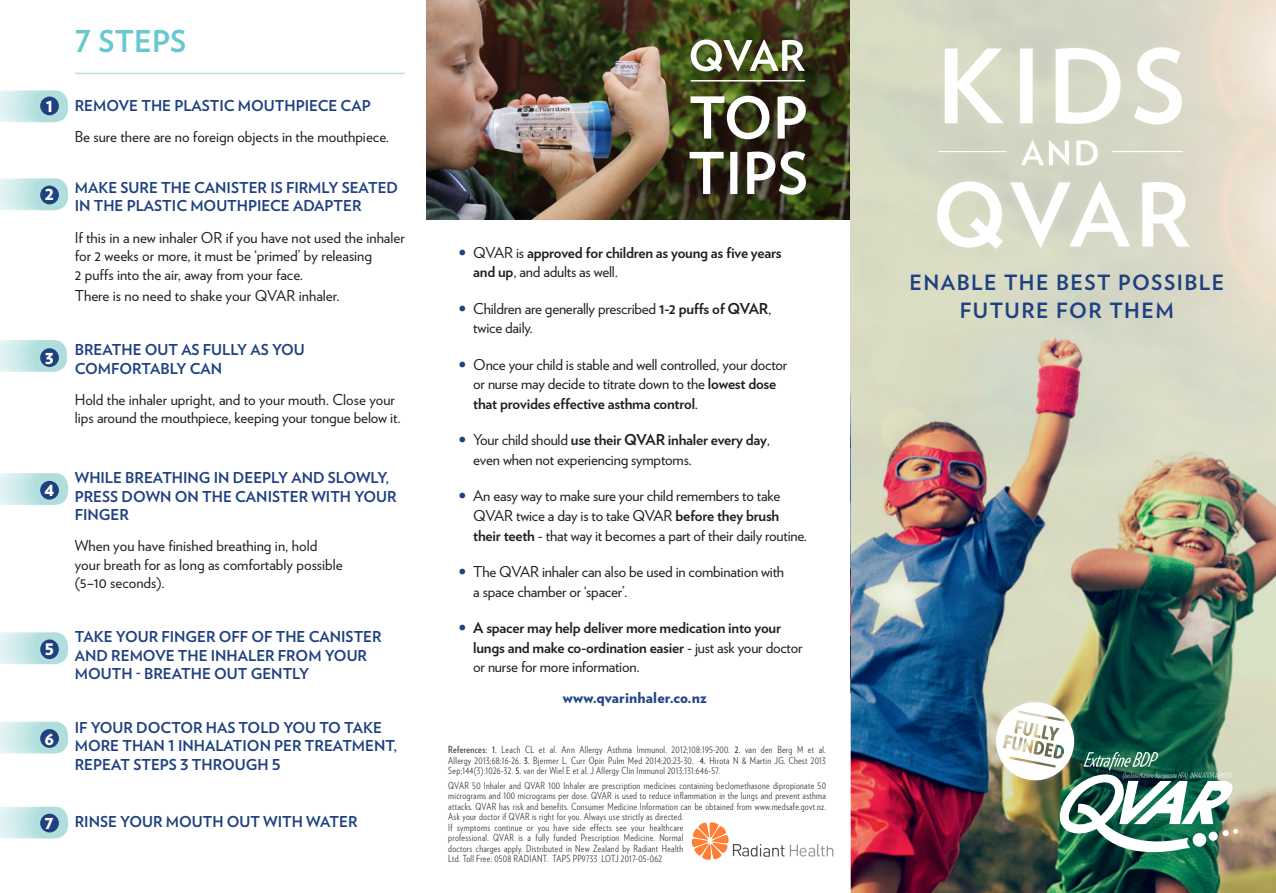
<style>
.page{position:relative;width:1276px;height:893px;background:#fff}
.page>*{position:absolute;margin:0;border:0;box-sizing:border-box;transform-origin:0 0}
.t1{font:700 30px "Verlag";letter-spacing:.005em;color:#67c9cf}
.t2{font:700 21px/28.3px "Verlag";letter-spacing:.07em;color:#1f417f;text-align:center}
.BULLETS{font:900 15.9px "Verlag";color:#fff;scale:.94 1}
.BULLETS-2{font:900 15.15px "Verlag";color:#fff}
.BODY_COPY{font:15px/19.5px "Verlag";letter-spacing:-.01em;color:#231f20}
.BODY_COPY-2{font:700 15px/18.5px "Verlag";color:#1f417f}
.t3{font:700 15px/19.5px "Verlag";letter-spacing:-.015em;color:#231f20}
.t4{font:900 15px "Verlag";letter-spacing:.01em;color:#224787}
.BODY_COPY-3{font:300 9.75px/10.5px "Verlag Condensed";letter-spacing:.03em;color:#231f20;text-align:justify}
.s1{font-weight:900;color:#1f417f}
.s2{font-weight:400}
.s3{font-weight:700}
</style>
<div class="page">
<svg style="left:0;top:90px;width:68px;height:32px;background:#c5e6e6"></svg>
<svg style="left:0;top:178px;width:68px;height:32px;background:#c5e6e6"></svg>
<svg style="left:0;top:340px;width:67px;height:32px;background:#c5e7e6"></svg>
<svg style="left:0;top:473px;width:68px;height:32px;background:#c6e7e6"></svg>
<svg style="left:0;top:632px;width:68px;height:32px;background:#c6e7e6"></svg>
<svg style="left:0;top:722px;width:68px;height:31px;background:#c5e7e6"></svg>
<svg style="left:0;top:807px;width:68px;height:31px;background:#c5e6e6"></svg>
<img style="left:850px;top:75px;width:426px;height:818px">
<img style="left:983px;top:690px;width:255px;height:169px">
<svg style="left:692px;top:822px;width:92px;height:38px"></svg>
<svg style="left:790px;top:844px;width:43px;height:12px"></svg>
<img style="left:426px;top:0;width:424px;height:220px">
<svg style="left:689px;top:151px;width:117px;height:44px"></svg>
<svg style="left:690px;top:96px;width:116px;height:43px"></svg>
<svg style="left:690px;top:40px;width:115px;height:32px"></svg>
<div style="left:40px;top:814px;width:19px;height:18px;background:#1f417f;border-radius:50%"></div>
<div style="left:40px;top:729px;width:19px;height:19px;background:#1f417f;border-radius:50%"></div>
<div style="left:40px;top:639px;width:19px;height:20px;background:#1f417f;border-radius:50%"></div>
<div style="left:40px;top:481px;width:19px;height:19px;background:#1f417f;border-radius:50%"></div>
<div style="left:40px;top:348px;width:19px;height:19px;background:#1f417f;border-radius:50%"></div>
<div style="left:40px;top:186px;width:19px;height:18px;background:#1f417f;border-radius:50%"></div>
<div style="left:40px;top:97px;width:19px;height:18px;background:#1f417f;border-radius:50%"></div>
<div style="left:927px;top:38px;width:271px;height:219px;background:#d3d6c3"></div>
<svg style="left:937px;top:181px;width:252px;height:68px"></svg>
<svg style="left:1021px;top:140px;width:77px;height:26px"></svg>
<svg style="left:944px;top:47px;width:238px;height:77px"></svg>
<hr style="left:939px;top:151px;width:67px;height:1px;background:#fff">
<hr style="left:1112px;top:151px;width:70px;height:1px;background:#fff">
<hr style="left:691px;top:80px;width:113px;height:2px;background:#fff">
<hr style="left:76px;top:73px;width:328px;height:1px;background:#b5e1e5">
<p class="BULLETS-2" style="left:46px;top:94px;width:9px">1</p>
<p class="BULLETS-2" style="left:45px;top:182px;width:11px">2</p>
<p class="BULLETS-2" style="left:45px;top:346px;width:11px">3</p>
<p class="BULLETS-2" style="left:45px;top:478px;width:11px">4</p>
<p class="BULLETS" style="left:45px;top:636px;width:11px">5</p>
<p class="BULLETS-2" style="left:45px;top:726px;width:11px">6</p>
<p class="BULLETS-2" style="left:45px;top:811px;width:11px">7</p>
<h1 class="t1" style="left:75px;top:17px;width:113px">7 STEPS</h1>
<p class="BODY_COPY-2" style="left:75px;top:95px;width:297px">REMOVE THE PLASTIC MOUTHPIECE CAP</p>
<p class="BODY_COPY" style="left:75px;top:126px;width:316px">Be sure there are no foreign objects in the mouthpiece.</p>
<p class="BODY_COPY-2" style="left:75px;top:178px;width:325px">MAKE SURE THE CANISTER IS FIRMLY SEATED<br>IN THE PLASTIC MOUTHPIECE ADAPTER</p>
<p class="BODY_COPY" style="left:75px;top:227px;width:331px;line-height:18.5px">If this in a new inhaler OR if you have not used the inhaler for 2 weeks or more, it must be ‘primed’ by releasing<br>2 puffs into the air, away from your face.</p>
<p class="BODY_COPY" style="left:75px;top:285px;width:266px">There is no need to shake your QVAR inhaler.</p>
<p class="BODY_COPY-2" style="left:75px;top:340px;width:231px">BREATHE OUT AS FULLY AS YOU<br>COMFORTABLY CAN</p>
<p class="BODY_COPY" style="left:75px;top:390px;width:327px;line-height:18.5px">Hold the inhaler upright, and to your mouth. Close your lips around the mouthpiece, keeping your tongue below it.</p>
<p class="BODY_COPY-2" style="left:75px;top:468px;width:323px">WHILE BREATHING IN DEEPLY AND SLOWLY,<br>PRESS DOWN ON THE CANISTER WITH YOUR<br>FINGER</p>
<p class="BODY_COPY" style="left:75px;top:536px;width:269px;line-height:18.5px">When you have finished breathing in, hold your breath for as long as comfortably possible (5–10 seconds).</p>
<p class="BODY_COPY-2" style="left:75px;top:627px;width:308px">TAKE YOUR FINGER OFF OF THE CANISTER<br>AND REMOVE THE INHALER FROM YOUR<br>MOUTH - BREATHE OUT GENTLY</p>
<p class="BODY_COPY-2" style="left:75px;top:718px;width:324px">IF YOUR DOCTOR HAS TOLD YOU TO TAKE<br>MORE THAN 1 INHALATION PER TREATMENT,<br>REPEAT STEPS 3 THROUGH 5</p>
<p class="BODY_COPY-2" style="left:75px;top:811px;width:284px">RINSE YOUR MOUTH OUT WITH WATER</p>
<p class="t3" style="left:473px;top:242px;width:310px;text-indent:-15px"><span class="s1">•</span> <span class="s2">QVAR is</span> approved for children as young as five years and up<span class="s2">, and adults as well.</span></p>
<p class="BODY_COPY" style="left:473px;top:298px;width:300px;text-indent:-15px"><span class="s1">•</span> Children are generally prescribed <span class="s3">1-2 puffs of QVAR</span>, twice daily.</p>
<p class="BODY_COPY" style="left:473px;top:354px;width:315px;text-indent:-15px"><span class="s1">•</span> Once your child is stable and well controlled, your doctor or nurse may decide to titrate down to the <span class="s3">lowest dose that provides effective asthma control</span>.</p>
<p class="BODY_COPY" style="left:473px;top:430px;width:298px;text-indent:-15px"><span class="s1">•</span> Your child should <span class="s3">use their QVAR inhaler every day</span>, even when not experiencing symptoms.</p>
<p class="BODY_COPY" style="left:473px;top:486px;width:335px;text-indent:-15px"><span class="s1">•</span> An easy way to make sure your child remembers to take<br>QVAR twice a day is to take QVAR <span class="s3">before they brush their teeth</span> - that way it becomes a part of their daily routine.</p>
<p class="BODY_COPY" style="left:473px;top:561px;width:312px;text-indent:-15px"><span class="s1">•</span> The QVAR inhaler can also be used in combination with a space chamber or ‘spacer’.</p>
<p class="t3" style="left:473px;top:617px;width:331px;text-indent:-15px"><span class="s1">•</span> A spacer may help deliver more medication into your lungs and make co-ordination easier <span class="s2">- just ask your doctor or nurse for more information.</span></p>
<p class="t4" style="left:563px;top:685px;width:145px">www.qvarinhaler.co.nz</p>
<p class="BODY_COPY-3" style="left:448px;top:744px;width:379px"><span class="s2">References: 1.</span> Leach CL et al. Ann Allergy Asthma Immunol. 2012;108:195-200. <span class="s2">2.</span> van den Berg M et al.<br>Allergy 2013;68:16-26. <span class="s2">3.</span> Bjermer L. Curr Opin Pulm Med 2014;20:23-30. <span class="s2">4.</span> Hirota N &amp; Martin JG. Chest 2013<br>Sep;144(3):1026-32. <span class="s2">5.</span> van der Wiel E et al. J Allergy Clin Immunol 2013;131:646-57.</p>
<p class="BODY_COPY-3" style="left:448px;top:780px;width:379px;text-align:left">QVAR 50 Inhaler and QVAR 100 Inhaler are prescription medicines containing beclomethasone dipropionate 50 micrograms and 100 micrograms per dose. QVAR is used to reduce inflammation in the lungs and prevent asthma attacks. QVAR has risk and benefits. Consumer Medicine Information can be obtained from www.medsafe.govt.nz.<br>Ask your doctor if QVAR is right for you. Always use strictly as directed.<br>If symptoms continue or you have side effects see your healthcare<br>professional. QVAR is a fully funded Prescription Medicine. Normal<br>doctors charges apply. Distributed in New Zealand by Radiant Health<br>Ltd. Toll Free: 0508 RADIANT. TAPS PP9733 LOTJ 2017-05-062</p>
<p class="t2" style="left:909px;top:267px;width:316px">ENABLE THE BEST POSSIBLE<br>FUTURE FOR THEM</p>
</div>
